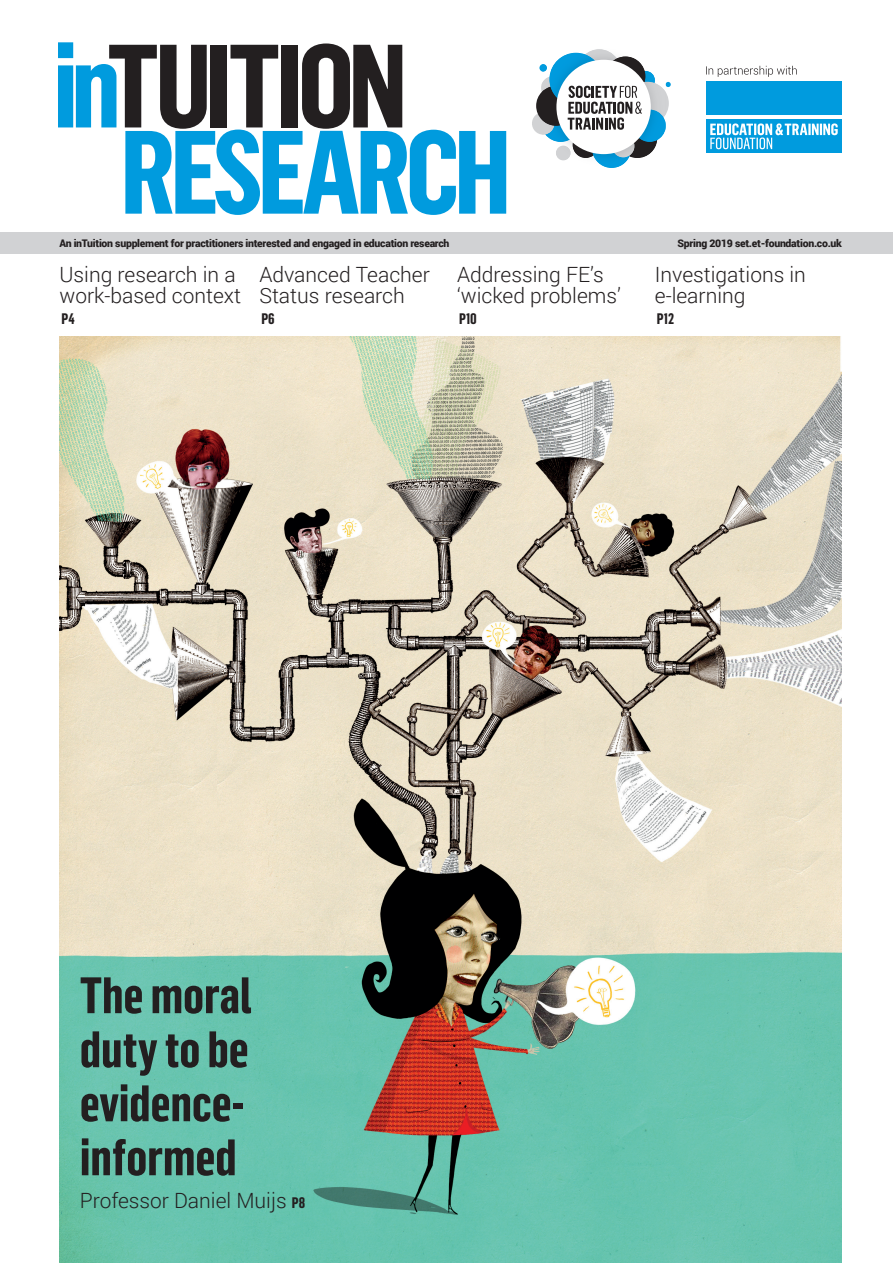
<style>
.page{position:relative;width:893px;height:1263px;background:#fff}
.page>*{position:absolute;margin:0;border:0;box-sizing:border-box;transform-origin:0 0}
.t1{font:700 115.95px/86.2px "Flama Condensed";letter-spacing:-.045em;color:#009bde}
.t2{font:700 50.25px/54px "Flama Condensed";letter-spacing:-.005em;color:#231f20}
.t3{font:300 21px/21px "Roboto";color:#231f20}
.t4{font:700 15px "Flama Condensed";letter-spacing:-.01em;color:#231f20}
.t5{font:900 10.5px "Roboto";letter-spacing:-.025em;color:#231f20}
.s1{color:#231f20}
.s2{font-family:"Flama Condensed";font-weight:700;font-size:15px}
</style>
<div class="page">
<img style="left:60px;top:337px;width:782px;height:926px">
<div style="left:0;top:233px;width:893px;height:21px;background:#d1d2d4"></div>
<div style="left:706px;top:119px;width:136px;height:34px;background:#009bde"></div>
<div style="left:706px;top:81px;width:136px;height:34px;background:#009bde"></div>
<svg style="left:710px;top:123px;width:128px;height:26px"></svg>
<svg style="left:706px;top:66px;width:91px;height:11px"></svg>
<div style="left:532px;top:112px;width:22px;height:23px;background:#d1d2d4;border-radius:50%"></div>
<svg style="left:539px;top:64px;width:8px;height:8px"></svg>
<svg style="left:666px;top:82px;width:5px;height:5px"></svg>
<div style="left:536px;top:86px;width:40px;height:40px;background:#231f20;border-radius:50%"></div>
<div style="left:626px;top:82px;width:43px;height:43px;background:#d1d2d4;border-radius:50%"></div>
<img style="left:557px;top:142px;width:15px;height:19px">
<img style="left:587px;top:49px;width:28px;height:11px">
<img style="left:573px;top:143px;width:19px;height:15px">
<img style="left:546px;top:126px;width:25px;height:16px">
<img style="left:542px;top:77px;width:7px;height:10px">
<img style="left:542px;top:126px;width:12px;height:9px">
<img style="left:556px;top:146px;width:15px;height:14px;border-radius:7px">
<svg style="left:542px;top:64px;width:5px;height:8px"></svg>
<img style="left:542px;top:87px;width:18px;height:39px">
<img style="left:605px;top:56px;width:40px;height:15px">
<img style="left:549px;top:53px;width:53px;height:53px">
<img style="left:631px;top:142px;width:26px;height:16px">
<img style="left:592px;top:153px;width:37px;height:15px">
<img style="left:612px;top:143px;width:22px;height:14px">
<img style="left:636px;top:110px;width:29px;height:32px">
<div style="left:556px;top:60px;width:95px;height:94px;background:#fff;border-radius:50%"></div>
<svg style="left:568px;top:71px;width:87px;height:59px"></svg>
<h1 class="t1" style="left:120px;top:40px;width:392px;text-indent:-67px">in<span class="s1">TUITION<br></span>RESEARCH</h1>
<p class="t5" style="left:60px;top:236px;width:391px">An inTuition supplement for practitioners interested and engaged in education research</p>
<p class="t5" style="left:677px;top:236px;width:166px">Spring 2019 set.et-foundation.co.uk</p>
<p class="t3" style="left:60px;top:263px;width:183px">Using research in a work-based context</p>
<p class="t4" style="left:62px;top:309px;width:15px">P4</p>
<p class="t3" style="left:259px;top:263px;width:172px">Advanced Teacher<br>Status research</p>
<p class="t4" style="left:261px;top:309px;width:15px">P6</p>
<p class="t3" style="left:457px;top:263px;width:165px">Addressing FE’s ‘wicked problems’</p>
<p class="t4" style="left:459px;top:309px;width:19px">P10</p>
<p class="t3" style="left:655px;top:263px;width:153px">Investigations in e-learning</p>
<p class="t4" style="left:657px;top:309px;width:19px">P12</p>
<h2 class="t2" style="left:80px;top:967px;width:174px">The moral duty to be evidence&shy;informed</h2>
<p class="t3" style="left:80px;top:1189px;width:227px">Professor Daniel Muijs <span class="s2">P8</span></p>
</div>
